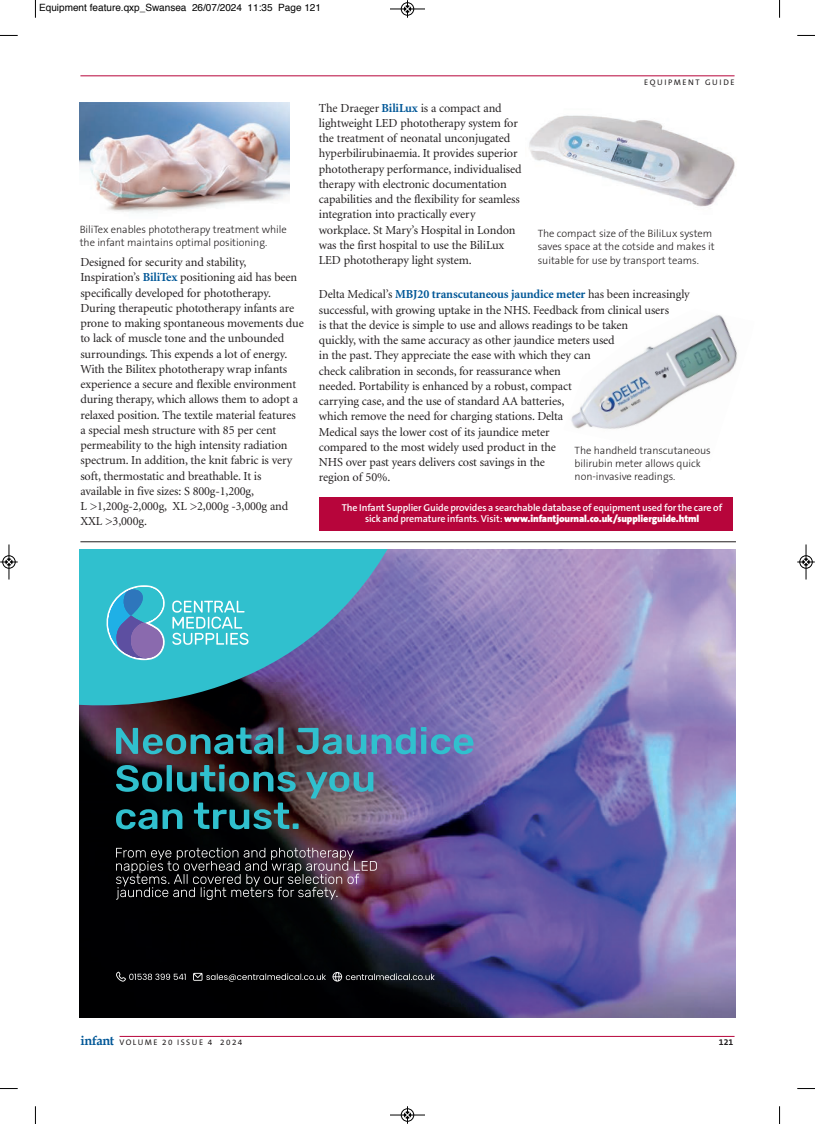
<style>
.page{position:relative;width:815px;height:1124px;background:#fff}
.page>*{position:absolute;margin:0;border:0;box-sizing:border-box;transform-origin:0 0}
.t1{font:12.25px/15.2px "Minion";letter-spacing:-.01em;color:#231f20}
.t2{font:300 10.62px/13.1px "The Sans B3";letter-spacing:-.005em;color:#231f20}
.t3{font:600 10px "The Sans B6";letter-spacing:-.01em;color:#fff}
.t4{font:900 10px "The Sans B9";letter-spacing:-.01em;color:#fff}
.t5{font:10px "Helvetica";color:#000}
.t6{font:700 8.75px "The Sans B7";color:#231f20}
.t7{font:8.12px "The Sans B5 Plain";letter-spacing:.175em;color:#231f20}
.s1{font-weight:700;color:#015797}
.s2{font-family:"The Sans B6";font-weight:600}
.s3{font-family:"Book Antiqua";font-weight:700;font-size:13px;color:#015797}
</style>
<div class="page">
<hr style="left:80px;top:75px;width:655px;height:1px;background:#b7053b">
<hr style="left:120px;top:1035px;width:615px;height:1px;background:#b7053b">
<div style="left:319px;top:497px;width:414px;height:34px;background:#b7053b"></div>
<img style="left:80px;top:549px;width:655px;height:468px">
<svg style="left:80px;top:549px;width:313px;height:168px;background:#408eac"></svg>
<svg style="left:333px;top:971px;width:102px;height:10px"></svg>
<svg style="left:116px;top:971px;width:70px;height:10px"></svg>
<svg style="left:193px;top:972px;width:133px;height:9px"></svg>
<svg style="left:106px;top:585px;width:142px;height:75px;background:#51b6cf"></svg>
<svg style="left:116px;top:726px;width:357px;height:28px;background:#446d84"></svg>
<svg style="left:116px;top:764px;width:257px;height:65px;background:#324e54"></svg>
<svg style="left:116px;top:847px;width:261px;height:52px;background:#393136"></svg>
<img style="left:529px;top:115px;width:206px;height:92px">
<img style="left:80px;top:103px;width:209px;height:110px">
<hr style="left:80px;top:541px;width:656px;height:1px;background:#231f20">
<img style="left:571px;top:315px;width:166px;height:114px">
<svg style="left:35px;top:0;width:1px;height:18px"></svg>
<svg style="left:0;top:35px;width:18px;height:1px"></svg>
<svg style="left:779px;top:0;width:1px;height:18px"></svg>
<svg style="left:797px;top:35px;width:18px;height:1px"></svg>
<svg style="left:35px;top:1106px;width:1px;height:17px"></svg>
<svg style="left:0;top:1088px;width:18px;height:1px"></svg>
<svg style="left:779px;top:1106px;width:1px;height:17px"></svg>
<svg style="left:797px;top:1088px;width:18px;height:1px"></svg>
<div style="left:401px;top:2px;width:13px;height:14px;border:1px solid #fff;border-radius:50%"></div>
<hr style="left:390px;top:9px;width:35px;height:1px;background:#000">
<div style="left:401px;top:3px;width:13px;height:12px;border:1px solid #000;border-radius:50%"></div>
<svg style="left:404px;top:0;width:7px;height:18px"></svg>
<hr style="left:390px;top:1114px;width:35px;height:1px;background:#000">
<div style="left:401px;top:1108px;width:13px;height:13px;border:1px solid #000;border-radius:50%"></div>
<svg style="left:404px;top:1106px;width:7px;height:17px"></svg>
<div style="left:2px;top:555px;width:14px;height:13px;border:1px solid #fff;border-radius:50%"></div>
<hr style="left:9px;top:544px;width:1px;height:35px;background:#000">
<div style="left:3px;top:555px;width:12px;height:13px;border:1px solid #000;border-radius:50%"></div>
<svg style="left:0;top:558px;width:18px;height:7px"></svg>
<div style="left:799px;top:555px;width:14px;height:13px;border:1px solid #fff;border-radius:50%"></div>
<hr style="left:806px;top:544px;width:1px;height:35px;background:#000">
<div style="left:800px;top:555px;width:12px;height:13px;border:1px solid #000;border-radius:50%"></div>
<svg style="left:797px;top:558px;width:18px;height:7px"></svg>
<p class="t5" style="left:39px;top:1px;width:283px">Equipment feature.qxp_Swansea 26/07/2024 11:35 Page 121</p>
<p class="t7" style="left:644px;top:79px;width:92px">EQUIPMENT GUIDE</p>
<p class="t1" style="left:319px;top:100px;width:204px">The Draeger <span class="s1">BiliLux</span> is a compact and lightweight LED phototherapy system for the treatment of neonatal unconjugated hyperbilirubinaemia. It provides superior phototherapy performance, individualised therapy with electronic documentation capabilities and the flexibility for seamless integration into practically every workplace. St Mary’s Hospital in London was the first hospital to use the BiliLux LED phototherapy light system.</p>
<p class="t2" style="left:80px;top:224px;width:209px">BiliTex enables phototherapy treatment while the infant maintains optimal positioning.</p>
<p class="t2" style="left:538px;top:228px;width:179px">The compact size of the BiliLux system saves space at the cotside and makes it</p>
<p class="t1" style="left:80px;top:255px;width:168px">Designed for security and stability,</p>
<p class="t2" style="left:538px;top:254px;width:163px">suitable for use by transport teams.</p>
<p class="t1" style="left:80px;top:270px;width:225px">Inspiration’s <span class="s1">BiliTex</span> positioning aid has been specifically developed for phototherapy.<br>During therapeutic phototherapy infants are prone to making spontaneous movements due to lack of muscle tone and the unbounded surroundings. This expends a lot of energy.<br>With the Bilitex phototherapy wrap infants experience a secure and flexible environment during therapy, which allows them to adopt a relaxed position. The textile material features a special mesh structure with 85 per cent permeability to the high intensity radiation spectrum. In addition, the knit fabric is very soft, thermostatic and breathable. It is available in five sizes: S 800g-1,200g,<br>L &gt;1,200g-2,000g, XL &gt;2,000g -3,000g and XXL &gt;3,000g.</p>
<p class="t1" style="left:319px;top:287px;width:372px">Delta Medical’s <span class="s1">MBJ20 transcutaneous jaundice meter</span> has been increasingly successful, with growing uptake in the NHS. Feedback from clinical users<br>is that the device is simple to use and allows readings to be taken<br>quickly, with the same accuracy as other jaundice meters used<br>in the past. They appreciate the ease with which they can<br>check calibration in seconds, for reassurance when<br>needed. Portability is enhanced by a robust, compact<br>carrying case, and the use of standard AA batteries,<br>which remove the need for charging stations. Delta<br>Medical says the lower cost of its jaundice meter<br>compared to the most widely used product in the<br>NHS over past years delivers cost savings in the<br>region of 50%.</p>
<p class="t2" style="left:575px;top:445px;width:138px">The handheld transcutaneous bilirubin meter allows quick non-invasive readings.</p>
<p class="t3" style="left:342px;top:503px;width:382px">The Infant Supplier Guide provides a searchable database of equipment used for the care of</p>
<p class="t4" style="left:365px;top:515px;width:336px"><span class="s2">sick and premature infants. Visit:</span> www.infantjournal.co.uk/supplierguide.html</p>
<p class="t7" style="left:80px;top:1039px;width:163px"><span class="s3">infant</span> VOLUME 20 ISSUE 4 2024</p>
<p class="t6" style="left:719px;top:1038px;width:16px">121</p>
</div>
